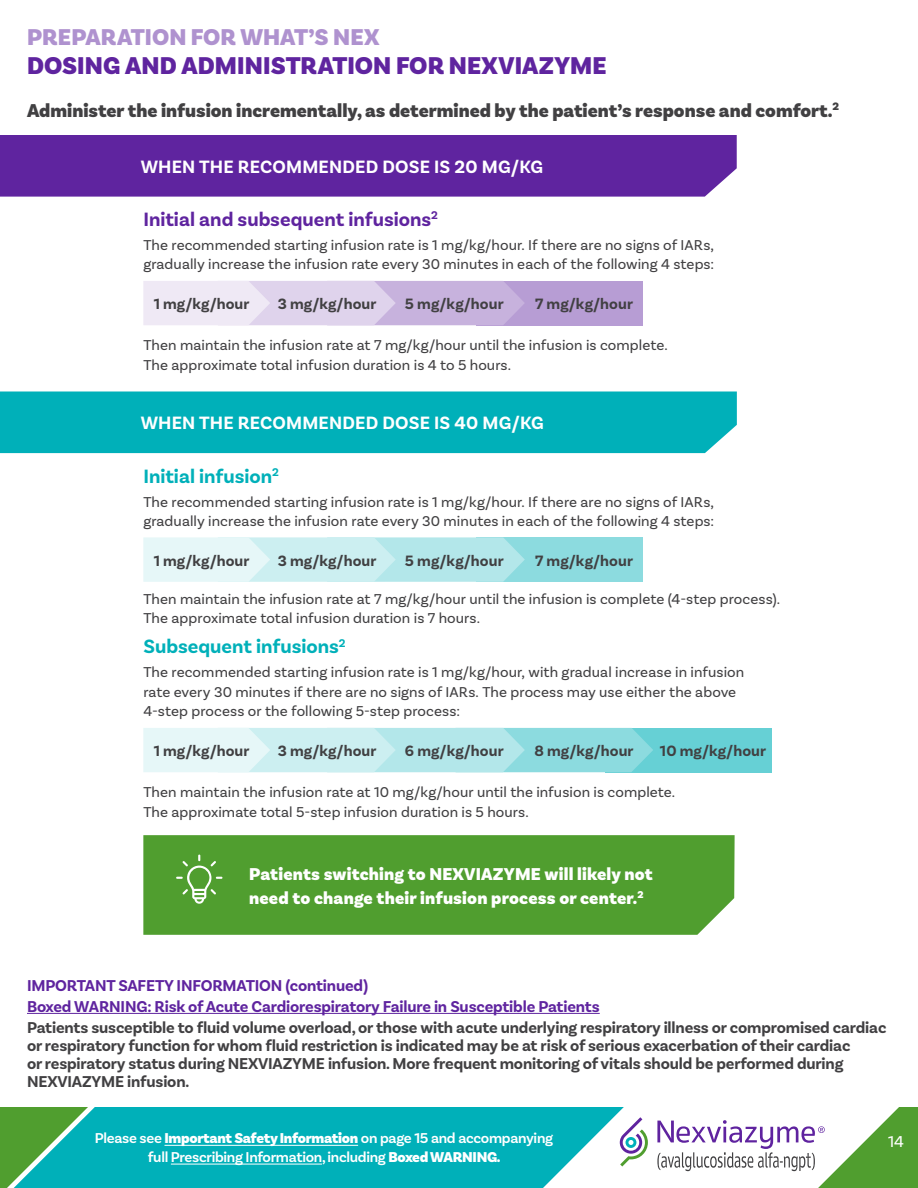
<style>
.page{position:relative;width:918px;height:1188px;background:#fff}
.page>*{position:absolute;margin:0;border:0;box-sizing:border-box;transform-origin:0 0}
.t1{font:900 25.5px "Basic Sans";letter-spacing:.005em;color:#5f249f}
.t2{font:900 24px "Basic Sans";letter-spacing:.005em;color:#af92cf}
.t3{font:700 20.25px "Basic Sans";color:#00b0b9}
.t4{font:700 20.25px "Basic Sans";color:#5f249f}
.t5{font:900 19.5px "Basic Sans";color:#414042}
.t6{font:700 18.75px "Basic Sans";letter-spacing:.01em;color:#fff}
.t7{font:900 18px/24px "Basic Sans";letter-spacing:.01em;color:#fff}
.t8{font:700 16.5px/18px "Basic Sans";letter-spacing:-.01em;color:#414042}
.t9{font:700 16.5px/21px "Basic Sans";letter-spacing:-.01em;color:#5f249f}
.t10{font:16.5px "Basic Sans";color:#fff}
.t11{font:700 15.75px "Basic Sans";letter-spacing:.005em;color:#414042}
.t12{font:15px/19.5px "Basic Sans";letter-spacing:.005em;color:#414042}
.t13{font:600 15px/18.8px "Basic Sans";letter-spacing:-.02em;color:#fff;text-align:center}
.s1{font-weight:900}
</style>
<div class="page">
<div style="left:88px;top:1107px;width:455px;height:81px;background:#00b0b9"></div>
<svg style="left:0;top:1107px;width:88px;height:81px;background:#3dac73"></svg>
<div style="left:143px;top:835px;width:592px;height:100px;background:#509e2f"></div>
<svg style="left:176px;top:855px;width:46px;height:49px;background:#6aac4f"></svg>
<hr style="left:165px;top:1145px;width:193px;height:1px;background:#fff">
<hr style="left:171px;top:1164px;width:151px;height:1px;background:#fff">
<div style="left:476px;top:281px;width:166px;height:44px;background:#b79dd4"></div>
<svg style="left:143px;top:281px;width:381px;height:44px;background:#dacde9"></svg>
<div style="left:476px;top:537px;width:166px;height:45px;background:#8cdbdf"></div>
<svg style="left:143px;top:537px;width:382px;height:45px;background:#caeef0"></svg>
<div style="left:605px;top:728px;width:166px;height:44px;background:#66d0d5"></div>
<svg style="left:143px;top:728px;width:510px;height:44px;background:#b9e9eb"></svg>
<div style="left:0;top:135px;width:737px;height:62px;background:#5f249f"></div>
<div style="left:0;top:392px;width:737px;height:61px;background:#00b0b9"></div>
<hr style="left:27px;top:1013px;width:573px;height:1px;background:#5f249f">
<svg style="left:543px;top:1107px;width:375px;height:81px"></svg>
<h2 class="t2" style="left:27px;top:22px;width:354px">PREPARATION FOR WHAT’S NEX</h2>
<h1 class="t1" style="left:27px;top:49px;width:581px">DOSING AND ADMINISTRATION FOR NEXVIAZYME</h1>
<h3 class="t5" style="left:27px;top:98px;width:814px">Administer the infusion incrementally, as determined by the patient’s response and comfort.<sup>2</sup></h3>
<p class="t6" style="left:141px;top:155px;width:404px">WHEN THE RECOMMENDED DOSE IS 20 MG/KG</p>
<h3 class="t4" style="left:143px;top:207px;width:296px">Initial and subsequent infusions<sup>2</sup></h3>
<p class="t12" style="left:143px;top:235px;width:572px">The recommended starting infusion rate is 1 mg/kg/hour. If there are no signs of IARs, gradually increase the infusion rate every 30 minutes in each of the following 4 steps:</p>
<p class="t11" style="left:154px;top:294px;width:97px">1 mg/kg/hour</p>
<p class="t11" style="left:278px;top:294px;width:100px">3 mg/kg/hour</p>
<p class="t11" style="left:405px;top:294px;width:100px">5 mg/kg/hour</p>
<p class="t11" style="left:535px;top:294px;width:99px">7 mg/kg/hour</p>
<p class="t12" style="left:143px;top:335px;width:526px">Then maintain the infusion rate at 7 mg/kg/hour until the infusion is complete.<br>The approximate total infusion duration is 4 to 5 hours.</p>
<p class="t6" style="left:141px;top:412px;width:405px">WHEN THE RECOMMENDED DOSE IS 40 MG/KG</p>
<h3 class="t3" style="left:143px;top:464px;width:137px">Initial infusion<sup>2</sup></h3>
<p class="t12" style="left:143px;top:492px;width:572px">The recommended starting infusion rate is 1 mg/kg/hour. If there are no signs of IARs, gradually increase the infusion rate every 30 minutes in each of the following 4 steps:</p>
<p class="t11" style="left:154px;top:551px;width:97px">1 mg/kg/hour</p>
<p class="t11" style="left:278px;top:551px;width:100px">3 mg/kg/hour</p>
<p class="t11" style="left:405px;top:551px;width:100px">5 mg/kg/hour</p>
<p class="t11" style="left:535px;top:551px;width:99px">7 mg/kg/hour</p>
<p class="t12" style="left:143px;top:589px;width:638px">Then maintain the infusion rate at 7 mg/kg/hour until the infusion is complete (4-step process).<br>The approximate total infusion duration is 7 hours.</p>
<h3 class="t3" style="left:143px;top:634px;width:204px">Subsequent infusions<sup>2</sup></h3>
<p class="t12" style="left:143px;top:662px;width:602px">The recommended starting infusion rate is 1 mg/kg/hour, with gradual increase in infusion rate every 30 minutes if there are no signs of IARs. The process may use either the above<br>4-step process or the following 5-step process:</p>
<p class="t11" style="left:154px;top:741px;width:97px">1 mg/kg/hour</p>
<p class="t11" style="left:278px;top:741px;width:100px">3 mg/kg/hour</p>
<p class="t11" style="left:405px;top:741px;width:100px">6 mg/kg/hour</p>
<p class="t11" style="left:534px;top:741px;width:101px">8 mg/kg/hour</p>
<p class="t11" style="left:660px;top:741px;width:108px">10 mg/kg/hour</p>
<p class="t12" style="left:143px;top:782px;width:533px">Then maintain the infusion rate at 10 mg/kg/hour until the infusion is complete.<br>The approximate total 5-step infusion duration is 5 hours.</p>
<p class="t7" style="left:249px;top:862px;width:405px">Patients switching to NEXVIAZYME will likely not need to change their infusion process or center.<sup>2</sup></p>
<p class="t9" style="left:27px;top:975px;width:574px">IMPORTANT SAFETY INFORMATION (continued)<br>Boxed WARNING: Risk of Acute Cardiorespiratory Failure in Susceptible Patients</p>
<p class="t8" style="left:27px;top:1018px;width:861px">Patients susceptible to fluid volume overload, or those with acute underlying respiratory illness or compromised cardiac or respiratory function for whom fluid restriction is indicated may be at risk of serious exacerbation of their cardiac<br>or respiratory status during NEXVIAZYME infusion. More frequent monitoring of vitals should be performed during NEXVIAZYME infusion.</p>
<p class="t13" style="left:95px;top:1129px;width:460px">Please see <span class="s1">Important Safety Information</span> on page 15 and accompanying full Prescribing Information, including <span class="s1">Boxed WARNING.</span></p>
<p class="t10" style="left:888px;top:1131px;width:17px">14</p>
</div>
